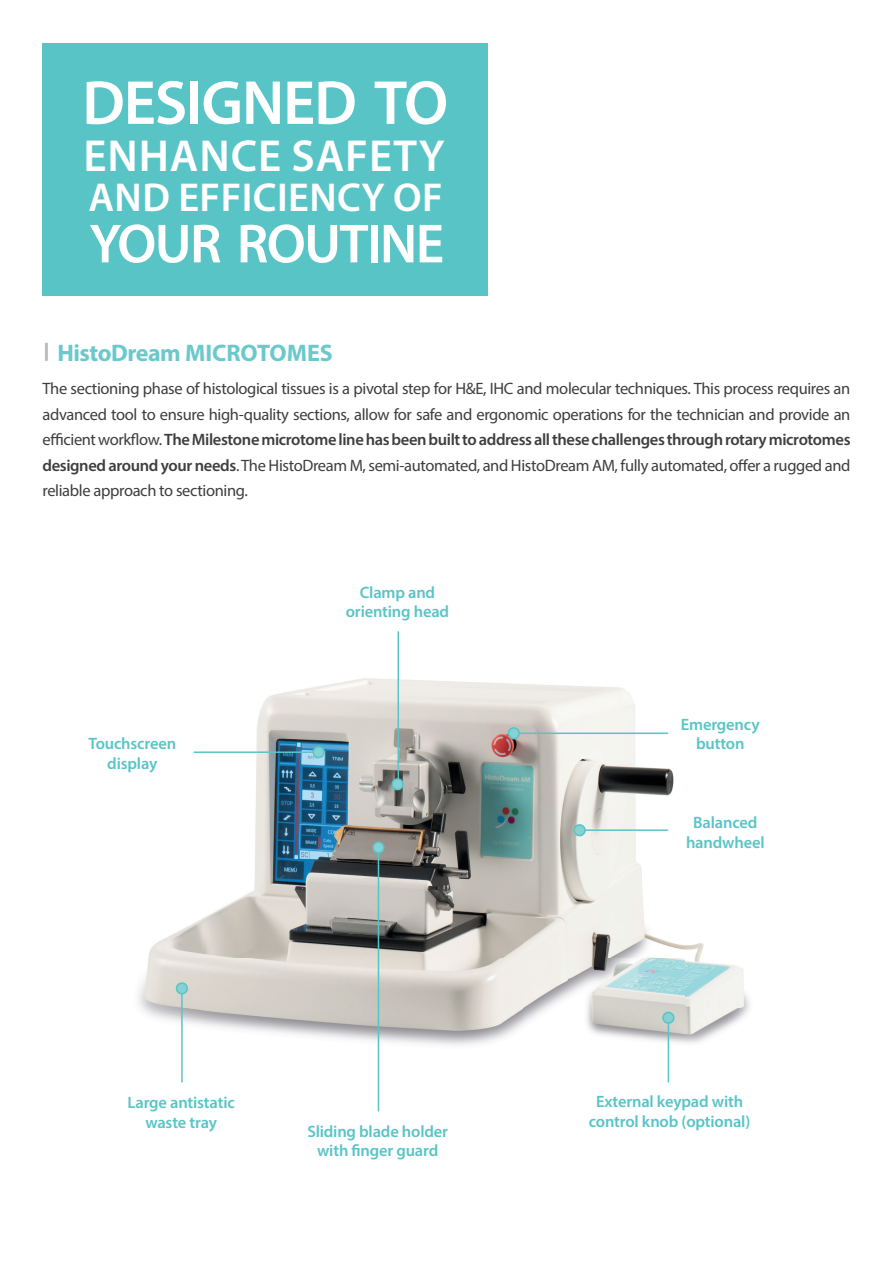
<style>
.page{position:relative;width:893px;height:1263px;background:#fff}
.page>*{position:absolute;margin:0;border:0;box-sizing:border-box;transform-origin:0 0}
.t1{font:600 62.7px "Myriad Pro";letter-spacing:-.02em;color:#fff}
.t2{font:600 55.5px "Myriad Pro";letter-spacing:-.03em;color:#fff}
.t3{font:600 45px "Myriad Pro";letter-spacing:.02em;color:#fff}
.t4{font:600 40.5px "Myriad Pro";letter-spacing:.01em;color:#fff}
.t5{font:700 24px "Myriad Pro";letter-spacing:-.02em;color:#6bc9cb}
.t6{font:16.5px/25.5px "Myriad Pro";letter-spacing:-.02em;color:#3e3e3f;text-align:justify}
.t7{font:600 16.5px/19.5px "Myriad Pro";letter-spacing:-.01em;color:#59c4c6;text-align:center}
.s1{font-weight:600}
</style>
<div class="page">
<img style="left:138px;top:631px;width:612px;height:428px">
<div style="left:43px;top:43px;width:445px;height:253px;background:#59c4c6"></div>
<hr style="left:45px;top:343px;width:3px;height:18px;background:#bcbdc0">
<hr style="left:580px;top:829px;width:88px;height:2px;background:#59c4c6">
<hr style="left:517px;top:732px;width:151px;height:2px;background:#59c4c6">
<hr style="left:398px;top:632px;width:1px;height:151px;background:#59c4c6">
<hr style="left:378px;top:846px;width:1px;height:265px;background:#59c4c6">
<hr style="left:194px;top:751px;width:120px;height:2px;background:#59c4c6">
<hr style="left:181px;top:989px;width:2px;height:93px;background:#59c4c6">
<hr style="left:668px;top:1016px;width:1px;height:66px;background:#59c4c6">
<div style="left:392px;top:779px;width:11px;height:11px;background:#85d1d3;border-radius:50%"></div>
<div style="left:391px;top:778px;width:13px;height:12px;border:2px solid #59c4c6;border-radius:50%"></div>
<div style="left:574px;top:825px;width:11px;height:11px;background:#85d1d3;border-radius:50%"></div>
<div style="left:573px;top:824px;width:13px;height:12px;border:2px solid #59c4c6;border-radius:50%"></div>
<div style="left:508px;top:728px;width:11px;height:11px;background:#85d1d3;border-radius:50%"></div>
<div style="left:508px;top:727px;width:12px;height:12px;border:2px solid #59c4c6;border-radius:50%"></div>
<div style="left:373px;top:842px;width:11px;height:11px;background:#85d1d3;border-radius:50%"></div>
<div style="left:372px;top:841px;width:13px;height:13px;border:2px solid #59c4c6;border-radius:50%"></div>
<div style="left:663px;top:1012px;width:11px;height:11px;background:#85d1d3;border-radius:50%"></div>
<div style="left:662px;top:1012px;width:12px;height:12px;border:2px solid #59c4c6;border-radius:50%"></div>
<div style="left:313px;top:747px;width:11px;height:10px;background:#85d1d3;border-radius:50%"></div>
<div style="left:313px;top:746px;width:12px;height:12px;border:2px solid #59c4c6;border-radius:50%"></div>
<div style="left:177px;top:983px;width:10px;height:11px;background:#85d1d3;border-radius:50%"></div>
<div style="left:176px;top:982px;width:12px;height:12px;border:2px solid #59c4c6;border-radius:50%"></div>
<h1 class="t1" style="left:82px;top:63px;width:368px">DESIGNED TO</h1>
<h3 class="t3" style="left:83px;top:127px;width:363px">ENHANCE SAFETY</h3>
<h3 class="t4" style="left:88px;top:172px;width:356px">AND EFFICIENCY OF</h3>
<h2 class="t2" style="left:89px;top:208px;width:356px">YOUR ROUTINE</h2>
<h3 class="t5" style="left:57px;top:337px;width:277px">HistoDream MICROTOMES</h3>
<p class="t6" style="left:43px;top:376px;width:809px">The sectioning phase of histological tissues is a pivotal step for H&amp;E, IHC and molecular techniques. This process requires an advanced tool to ensure high-quality sections, allow for safe and ergonomic operations for the technician and provide an efficient workflow. <span class="s1">The Milestone microtome line has been built to address all these challenges through rotary microtomes designed around your needs</span>. The HistoDream M, semi-automated, and HistoDream AM, fully automated, offer a rugged and reliable approach to sectioning.</p>
<p class="t7" style="left:88px;top:734px;width:89px">Touchscreen display</p>
<p class="t7" style="left:346px;top:582px;width:105px">Clamp and orienting head</p>
<p class="t7" style="left:128px;top:1092px;width:109px">Large antistatic waste tray</p>
<p class="t7" style="left:307px;top:1121px;width:142px">Sliding blade holder with finger guard</p>
<p class="t7" style="left:681px;top:714px;width:80px">Emergency button</p>
<p class="t7" style="left:686px;top:812px;width:80px">Balanced handwheel</p>
<p class="t7" style="left:589px;top:1092px;width:163px">External keypad with control knob (optional)</p>
</div>
